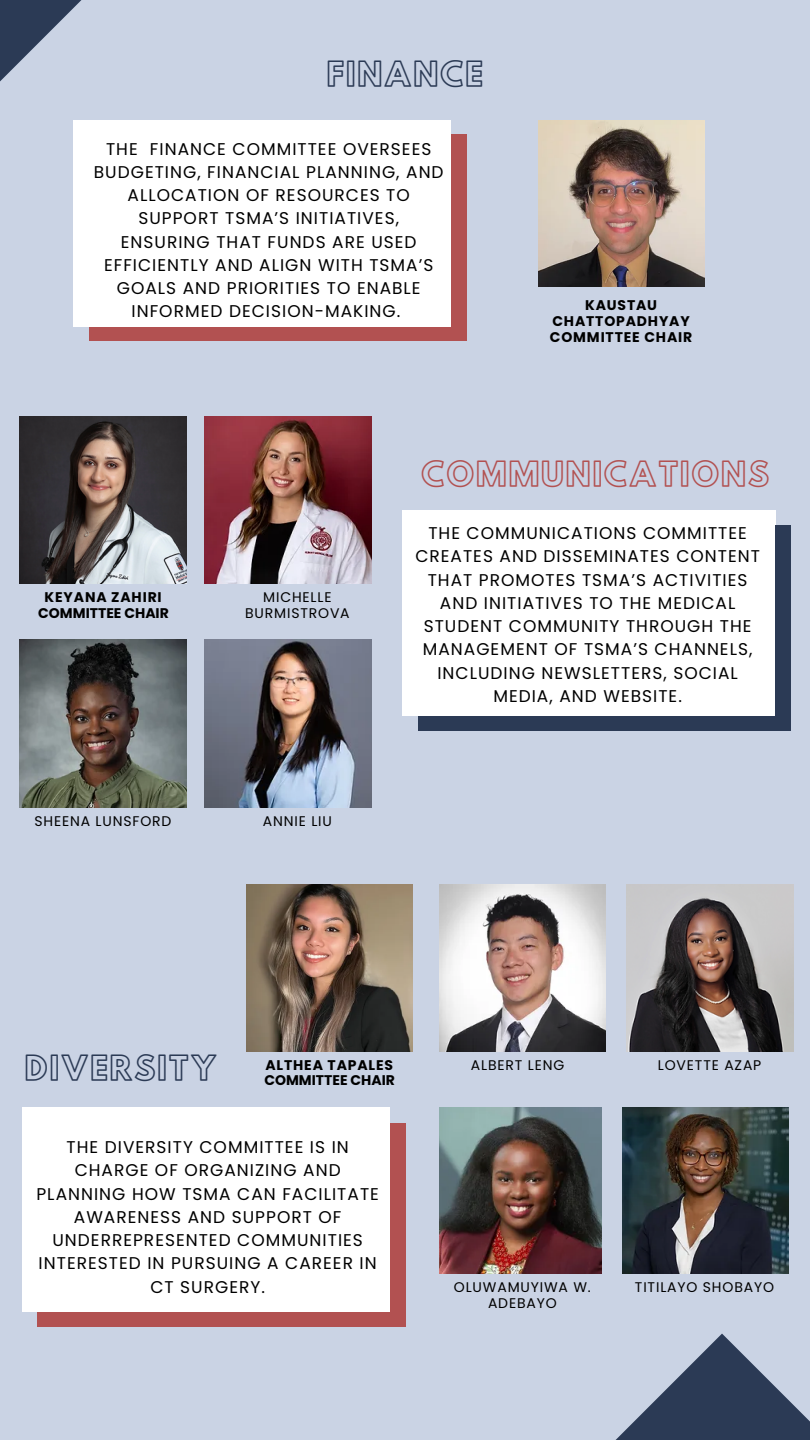
<style>
.page{position:relative;width:810px;height:1440px;background:#cad3e4}
.page>*{position:absolute;margin:0;border:0;box-sizing:border-box;transform-origin:0 0}
.t1{font:30px "Hussar Ekologiczne 1";letter-spacing:.06em;color:#2b3a55}
.t2{font:30px "Hussar Ekologiczne 1";letter-spacing:.06em;color:#b25151}
.t3{font:17px/23.2px "Poppins";letter-spacing:.06em;color:#000;text-align:center}
.t4{font:14px/15.8px "Poppins";letter-spacing:.06em;color:#000;text-align:center}
.t5{font:700 14px/15.8px "Poppins";letter-spacing:.06em;color:#000;text-align:center}
.t6{font:700 14px/15.8px "Poppins";color:#000;text-align:center}
</style>
<div class="page">
<img style="left:19px;top:416px;width:168px;height:168px">
<img style="left:205px;top:416px;width:167px;height:168px">
<img style="left:19px;top:640px;width:168px;height:167px">
<img style="left:205px;top:640px;width:167px;height:167px">
<div style="left:418px;top:715px;width:357px;height:15px;background:#2b3a55"></div>
<div style="left:775px;top:715px;width:16px;height:15px;background:#2b3a55"></div>
<div style="left:402px;top:525px;width:16px;height:190px;background:#fff"></div>
<div style="left:418px;top:525px;width:357px;height:190px;background:#fff"></div>
<div style="left:775px;top:525px;width:16px;height:190px;background:#2b3a55"></div>
<div style="left:402px;top:510px;width:16px;height:15px;background:#fff"></div>
<div style="left:418px;top:510px;width:357px;height:15px;background:#fff"></div>
<div style="left:38px;top:1311px;width:352px;height:15px;background:#b25151"></div>
<div style="left:390px;top:1311px;width:15px;height:15px;background:#b25151"></div>
<div style="left:22px;top:1123px;width:16px;height:188px;background:#fff"></div>
<div style="left:38px;top:1123px;width:352px;height:188px;background:#fff"></div>
<div style="left:390px;top:1123px;width:15px;height:188px;background:#b25151"></div>
<div style="left:22px;top:1108px;width:16px;height:15px;background:#fff"></div>
<div style="left:38px;top:1108px;width:352px;height:15px;background:#fff"></div>
<img style="left:439px;top:885px;width:167px;height:166px">
<img style="left:247px;top:885px;width:166px;height:166px">
<img style="left:439px;top:1108px;width:163px;height:166px">
<img style="left:622px;top:1108px;width:166px;height:166px">
<img style="left:626px;top:885px;width:167px;height:166px">
<img style="left:538px;top:120px;width:167px;height:167px">
<div style="left:89px;top:327px;width:362px;height:13px;background:#b25151"></div>
<div style="left:451px;top:327px;width:16px;height:13px;background:#b25151"></div>
<div style="left:89px;top:134px;width:362px;height:193px;background:#fff"></div>
<div style="left:451px;top:134px;width:16px;height:193px;background:#b25151"></div>
<div style="left:89px;top:120px;width:362px;height:14px;background:#fff"></div>
<svg style="left:0;top:0;width:336px;height:341px"></svg>
<svg style="left:615px;top:1334px;width:195px;height:106px;fill:#2b3a55"></svg>
<p class="t1" style="left:327px;top:62px;width:158px">FINANCE</p>
<h2 class="t3" style="left:94px;top:137px;width:351px">THE FINANCE COMMITTEE OVERSEES<br>BUDGETING, FINANCIAL PLANNING, AND<br>ALLOCATION OF RESOURCES TO<br>SUPPORT TSMA’S INITIATIVES,<br>ENSURING THAT FUNDS ARE USED<br>EFFICIENTLY AND ALIGN WITH TSMA’S<br>GOALS AND PRIORITIES TO ENABLE<br>INFORMED DECISION-MAKING.</h2>
<p class="t5" style="left:550px;top:297px;width:144px">KAUSTAU<br>CHATTOPADHYAY<br>COMMITTEE CHAIR</p>
<p class="t6" style="left:38px;top:589px;width:132px">KEYANA ZAHIRI<br>COMMITTEE CHAIR</p>
<h3 class="t4" style="left:34px;top:813px;width:139px">SHEENA LUNSFORD</h3>
<p class="t4" style="left:245px;top:589px;width:106px">MICHELLE<br>BURMISTROVA</p>
<p class="t4" style="left:263px;top:813px;width:71px">ANNIE LIU</p>
<h3 class="t2" style="left:421px;top:462px;width:350px">COMMUNICATIONS</h3>
<p class="t3" style="left:415px;top:522px;width:346px">THE COMMUNICATIONS COMMITTEE<br>CREATES AND DISSEMINATES CONTENT<br>THAT PROMOTES TSMA’S ACTIVITIES<br>AND INITIATIVES TO THE MEDICAL<br>STUDENT COMMUNITY THROUGH THE<br>MANAGEMENT OF TSMA’S CHANNELS,<br>INCLUDING NEWSLETTERS, SOCIAL<br>MEDIA, AND WEBSITE.</p>
<p class="t1" style="left:25px;top:1056px;width:193px">DIVERSITY</p>
<p class="t5" style="left:265px;top:1057px;width:129px">ALTHEA TAPALES</p>
<h2 class="t4" style="left:471px;top:1057px;width:95px">ALBERT LENG</h2>
<p class="t6" style="left:264px;top:1073px;width:132px">COMMITTEE CHAIR</p>
<p class="t4" style="left:658px;top:1057px;width:105px">LOVETTE AZAP</p>
<h1 class="t3" style="left:36px;top:1135px;width:344px">THE DIVERSITY COMMITTEE IS IN<br>CHARGE OF ORGANIZING AND<br>PLANNING HOW TSMA CAN FACILITATE<br>AWARENESS AND SUPPORT OF<br>UNDERREPRESENTED COMMUNITIES<br>INTERESTED IN PURSUING A CAREER IN<br>CT SURGERY.</h1>
<p class="t4" style="left:454px;top:1280px;width:139px">OLUWAMUYIWA W.<br>ADEBAYO</p>
<p class="t4" style="left:635px;top:1280px;width:141px">TITILAYO SHOBAYO</p>
</div>
